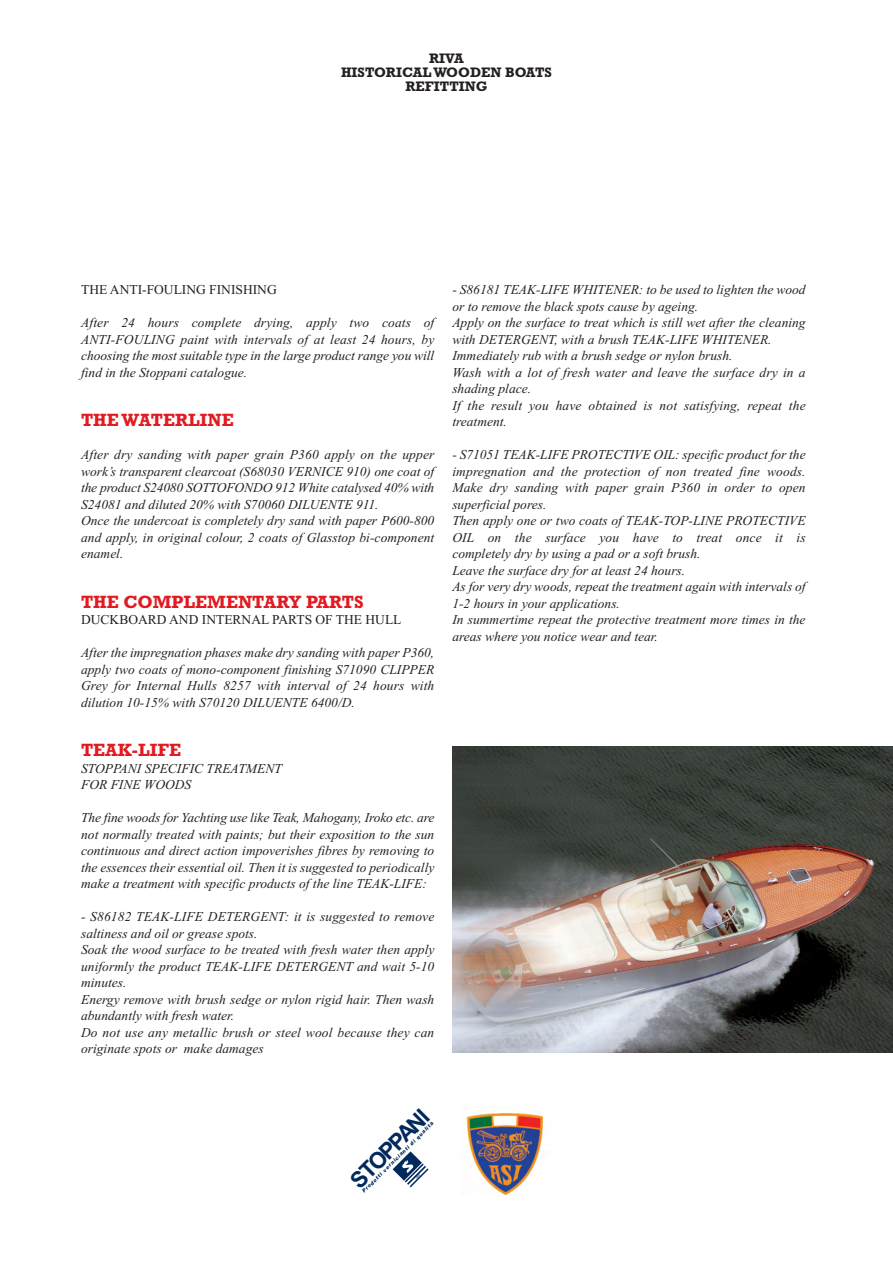
<style>
.page{position:relative;width:893px;height:1263px;background:#fff}
.page>*{position:absolute;margin:0;border:0;box-sizing:border-box;transform-origin:0 0}
.t1{font:700 22.65px "Arial";color:#00295c}
.t2{font:700 18px "Rockwell";color:#e21a21}
.t3{font:700 13.95px/14px "Rockwell";color:#231f20;text-align:center}
.t4{font:italic 13.5px/16.5px "Times New Roman";color:#231f20}
.t5{font:13.5px "Times New Roman";color:#231f20}
.t6{font:italic 900 5.25px "Arial";color:#00295c;scale:.95 1}
.t7{font:900 2.25px "Arial";color:#00295c;scale:.93 1}
</style>
<div class="page">
<img style="left:452px;top:746px;width:441px;height:307px">
<img style="left:465px;top:1105px;width:78px;height:91px">
<svg style="left:393px;top:1151px;width:36px;height:36px"></svg>
<p class="t3" style="left:341px;top:53px;width:212px">RIVA<br>HISTORICAL WOODEN BOATS<br>REFITTING</p>
<p class="t5" style="left:81px;top:285px;width:197px">THE ANTI-FOULING FINISHING</p>
<p class="t4" style="left:81px;top:316px;width:355px;text-align:justify">After 24 hours complete drying, apply two coats of ANTI-FOULING paint with intervals of at least 24 hours, by choosing the most suitable type in the large product range you will find in the Stoppani catalogue.</p>
<h2 class="t2" style="left:81px;top:414px;width:154px">THE WATERLINE</h2>
<p class="t4" style="left:81px;top:448px;width:355px">After dry sanding with paper grain P360 apply on the upper work’s transparent clearcoat (S68030 VERNICE 910) one coat of the product S24080 SOTTOFONDO 912 White catalysed 40% with S24081 and diluted 20% with S70060 DILUENTE 911.<br>Once the undercoat is completely dry sand with paper P600-800 and apply, in original colour, 2 coats of Glasstop bi-component enamel.</p>
<h2 class="t2" style="left:81px;top:595px;width:284px">THE COMPLEMENTARY PARTS</h2>
<p class="t5" style="left:81px;top:615px;width:322px">DUCKBOARD AND INTERNAL PARTS OF THE HULL</p>
<p class="t4" style="left:81px;top:646px;width:355px;text-align:justify">After the impregnation phases make dry sanding with paper P360, apply two coats of mono-component finishing S71090 CLIPPER Grey for Internal Hulls 8257 with interval of 24 hours with dilution 10-15% with S70120 DILUENTE 6400/D.</p>
<h2 class="t2" style="left:81px;top:744px;width:101px">TEAK-LIFE</h2>
<p class="t4" style="left:81px;top:761px;width:202px">STOPPANI SPECIFIC TREATMENT<br>FOR FINE WOODS</p>
<p class="t4" style="left:81px;top:811px;width:355px;text-align:justify">The fine woods for Yachting use like Teak, Mahogany, Iroko etc. are not normally treated with paints; but their exposition to the sun continuous and direct action impoverishes fibres by removing to the essences their essential oil. Then it is suggested to periodically make a treatment with specific products of the line TEAK-LIFE:</p>
<p class="t4" style="left:81px;top:910px;width:355px">- S86182 TEAK-LIFE DETERGENT: it is suggested to remove saltiness and oil or grease spots.<br>Soak the wood surface to be treated with fresh water then apply uniformly the product TEAK-LIFE DETERGENT and wait 5-10 minutes.<br>Energy remove with brush sedge or nylon rigid hair. Then wash abundantly with fresh water.<br>Do not use any metallic brush or steel wool because they can originate spots or make damages</p>
<p class="t4" style="left:452px;top:283px;width:355px">- S86181 TEAK-LIFE WHITENER: to be used to lighten the wood or to remove the black spots cause by ageing.<br>Apply on the surface to treat which is still wet after the cleaning with DETERGENT, with a brush TEAK-LIFE WHITENER.<br>Immediately rub with a brush sedge or nylon brush.<br>Wash with a lot of fresh water and leave the surface dry in a shading place.<br>If the result you have obtained is not satisfying, repeat the treatment.</p>
<p class="t4" style="left:452px;top:448px;width:355px">- S71051 TEAK-LIFE PROTECTIVE OIL: specific product for the impregnation and the protection of non treated fine woods.<br>Make dry sanding with paper grain P360 in order to open superficial pores.<br>Then apply one or two coats of TEAK-TOP-LINE PROTECTIVE OIL on the surface you have to treat once it is completely dry by using a pad or a soft brush.<br>Leave the surface dry for at least 24 hours.<br>As for very dry woods, repeat the treatment again with intervals of 1-2 hours in your applications.<br>In summertime repeat the protective treatment more times in the areas where you notice wear and tear.</p>
<h1 class="t1" style="left:345px;top:1175px;width:102px;rotate:-45deg">STOPPANI</h1>
<p class="t6" style="left:361px;top:1190px;width:105px;rotate:-45deg">Prodotti vernicianti di qualità</p>
<p class="t7" style="left:415px;top:1178px;width:8px;rotate:-45deg">1883</p>
</div>
